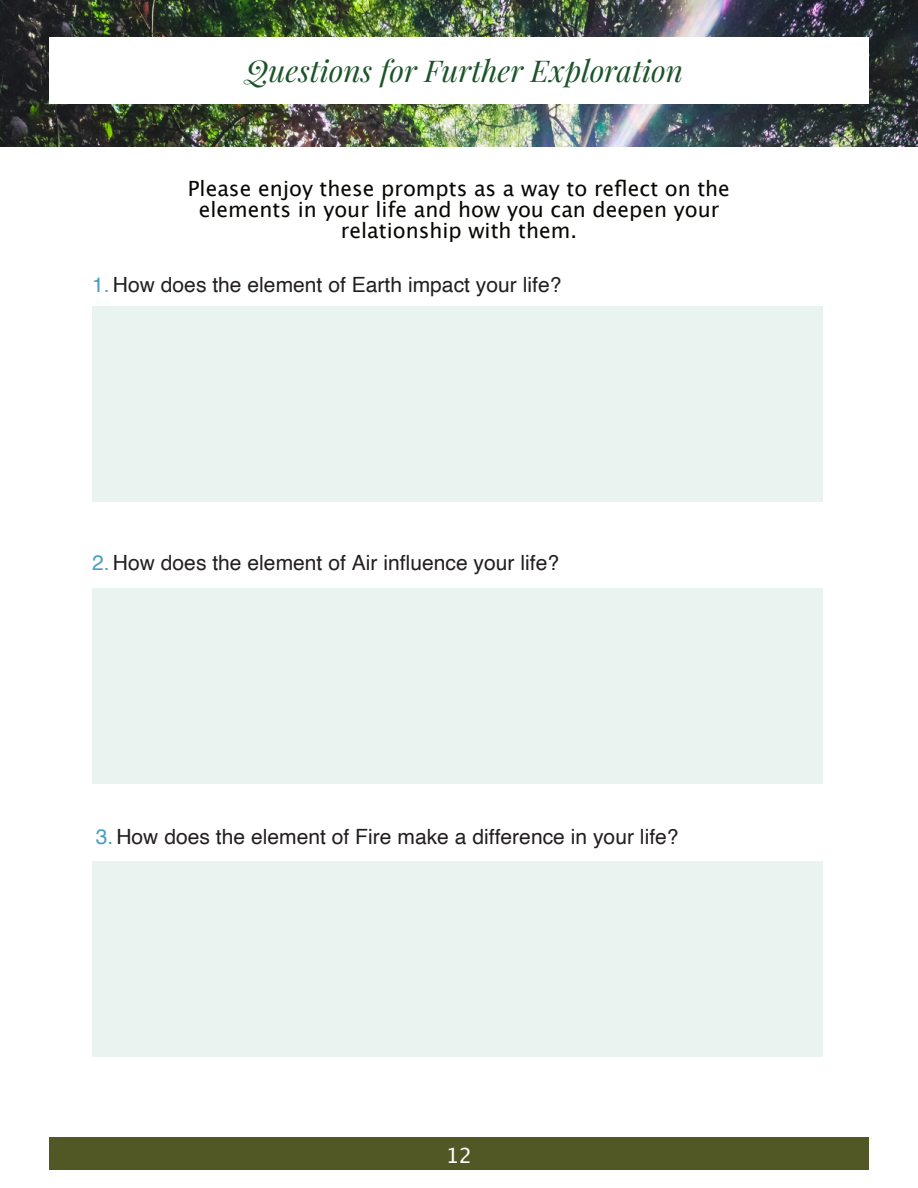
<style>
.page{position:relative;width:918px;height:1188px;background:#fff}
.page>*{position:absolute;margin:0;border:0;box-sizing:border-box;transform-origin:0 0}
.t1{font:italic 30px "Playfair Display";color:#1c5429}
.t2{font:21px "Helvetica";color:#231f20}
.t3{font:21px/21px "Lucida Grande";color:#080704;text-align:center}
.t4{font:21px "Lucida Grande";color:#fff}
.s1{color:#4a9ec2}
</style>
<div class="page">
<img style="left:0;top:0;width:918px;height:146px">
<div style="left:49px;top:1137px;width:820px;height:33px;background:#515725"></div>
<div style="left:92px;top:588px;width:731px;height:195px;background:#e9f4f1"></div>
<div style="left:92px;top:861px;width:731px;height:195px;background:#e9f4f1"></div>
<div style="left:92px;top:306px;width:731px;height:195px;background:#e9f4f1"></div>
<div style="left:49px;top:38px;width:820px;height:66px;background:#fff"></div>
<h1 class="t1" style="left:245px;top:49px;width:440px">Questions for Further Exploration</h1>
<p class="t3" style="left:188px;top:180px;width:544px">Please enjoy these prompts as a way to reflect on the elements in your life and how you can deepen your relationship with them.</p>
<p class="t2" style="left:92px;top:276px;width:471px"><span class="s1">1.</span> How does the element of Earth impact your life?</p>
<p class="t2" style="left:92px;top:554px;width:468px"><span class="s1">2.</span> How does the element of Air influence your life?</p>
<p class="t2" style="left:96px;top:828px;width:584px"><span class="s1">3.</span> How does the element of Fire make a difference in your life?</p>
<p class="t4" style="left:446px;top:1146px;width:28px">12</p>
</div>
